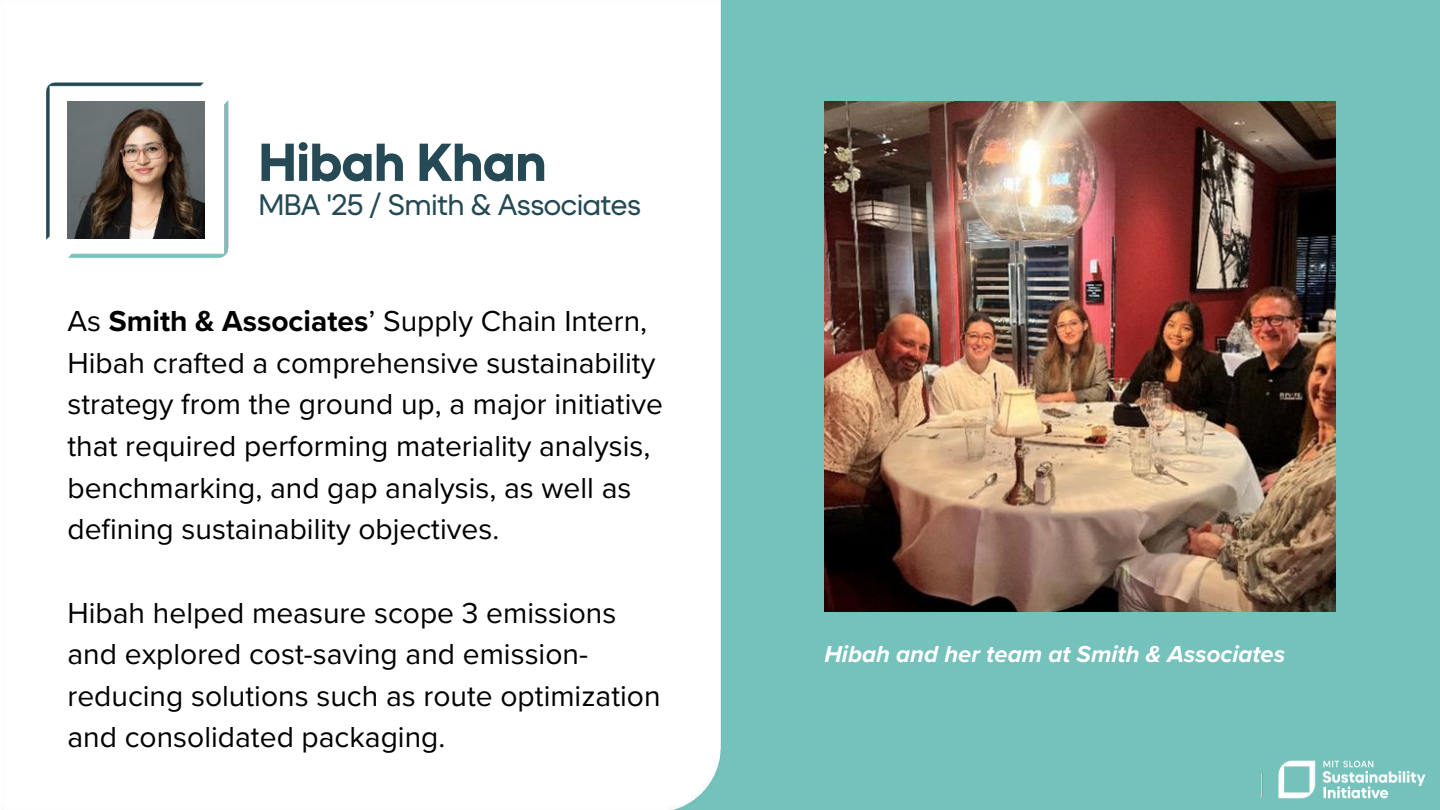
<style>
.page{position:relative;width:1440px;height:810px;background:#75c1bb}
.page>*{position:absolute;margin:0;border:0;box-sizing:border-box;transform-origin:0 0}
.t1{font:700 54px "Duplet Open";color:#254a55}
.t2{font:30px/41.7px "Proxima Nova";color:#000}
.t3{font:30px "Duplet Open";color:#254a55}
.t4{font:italic 700 24px "Proxima Nova";color:#fff}
.s1{font-weight:700}
</style>
<div class="page">
<div style="left:0;top:0;width:721px;height:810px;background:#fff"></div>
<svg style="left:1261px;top:773px;width:1px;height:25px"></svg>
<img style="left:38px;top:75px;width:197px;height:189px">
<img style="left:68px;top:101px;width:137px;height:137px">
<img style="left:1278px;top:760px;width:148px;height:39px">
<img style="left:824px;top:101px;width:511px;height:511px">
<h1 class="t1" style="left:259px;top:129px;width:289px">Hibah Khan</h1>
<p class="t3" style="left:259px;top:186px;width:384px">MBA '25 / Smith &amp; Associates</p>
<p class="t2" style="left:68px;top:301px;width:597px">As <span class="s1">Smith &amp; Associates</span>’ Supply Chain Intern, Hibah crafted a comprehensive sustainability strategy from the ground up, a major initiative that required performing materiality analysis, benchmarking, and gap analysis, as well as defining sustainability objectives.</p>
<p class="t2" style="left:68px;top:592px;width:595px">Hibah helped measure scope 3 emissions and explored cost-saving and emission&shy;reducing solutions such as route optimization and consolidated packaging.</p>
<p class="t4" style="left:824px;top:640px;width:462px">Hibah and her team at Smith &amp; Associates</p>
</div>
